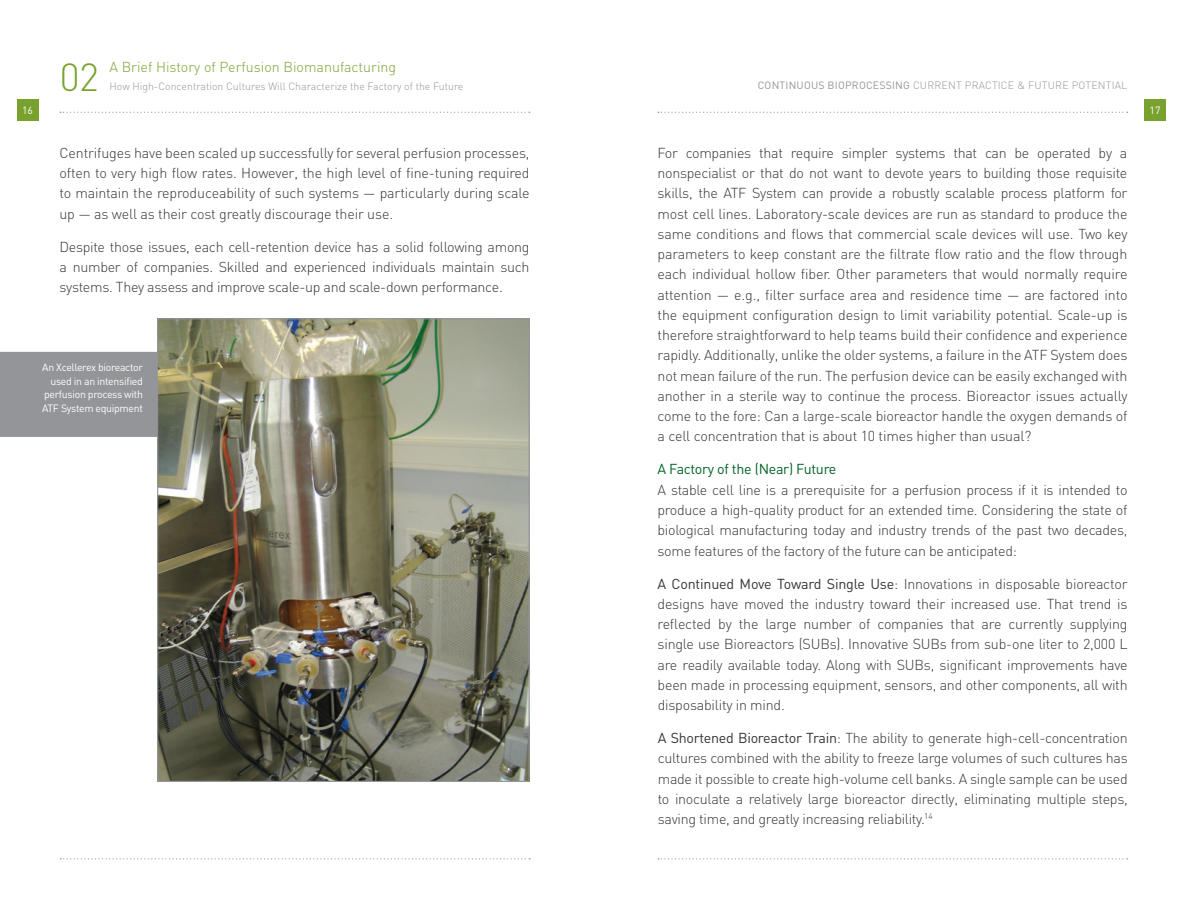
<style>
.page{position:relative;width:1187px;height:919px;background:#fff}
.page>*{position:absolute;margin:0;border:0;box-sizing:border-box;transform-origin:0 0}
.t1{font:300 38.7px "DIN";color:#78a22d}
.t2{font:300 14.25px/20.2px "DIN";letter-spacing:-.02em;color:#373435;text-align:justify}
.t3{font:300 14.25px "DIN";color:#78a22d}
.t4{font:14.25px "DIN";letter-spacing:-.02em;color:#006224}
.t5{font:300 10.5px "DIN";color:#939598}
.t6{font:10.5px/13.5px "DIN";letter-spacing:-.03em;color:#fff;text-align:right}
.t7{font:10.5px "DIN";color:#939598}
.s1{font-weight:400}
</style>
<div class="page">
<div style="left:1144px;top:99px;width:21px;height:21px;background:#78a22d"></div>
<div style="left:17px;top:99px;width:21px;height:21px;background:#78a22d"></div>
<div style="left:0;top:352px;width:157px;height:85px;background:#939598"></div>
<img style="left:159px;top:320px;width:368px;height:460px">
<svg style="left:658px;top:112px;width:469px;height:1px"></svg>
<svg style="left:658px;top:858px;width:469px;height:1px"></svg>
<svg style="left:60px;top:112px;width:470px;height:1px"></svg>
<svg style="left:60px;top:858px;width:470px;height:1px"></svg>
<h1 class="t1" style="left:60px;top:53px;width:41px">02</h1>
<p class="t3" style="left:109px;top:58px;width:288px">A Brief History of Perfusion Biomanufacturing</p>
<p class="t5" style="left:109px;top:80px;width:355px">How High-Concentration Cultures Will Characterize the Factory of the Future</p>
<p class="t7" style="left:757px;top:79px;width:47px">Continuous</p>
<p class="t7" style="left:827px;top:79px;width:15px">Bioprocessi</p>
<p class="t5" style="left:895px;top:79px;width:33px"><span class="s1">ng</span> Curre</p>
<p class="t5" style="left:948px;top:79px;width:15px">ntpractice</p>
<p class="t5" style="left:1017px;top:79px;width:16px">&amp; futurepote</p>
<p class="t5" style="left:1097px;top:79px;width:15px">ntial</p>
<p class="t6" style="left:22px;top:103px;width:12px">16</p>
<p class="t6" style="left:1149px;top:103px;width:12px">17</p>
<p class="t2" style="left:59px;top:142px;width:471px">Centrifuges have been scaled up successfully for several perfusion processes, often to very high flow rates. However, the high level of fine-tuning required to maintain the reproduceability of such systems — particularly during scale up — as well as their cost greatly discourage their use.</p>
<p class="t2" style="left:59px;top:236px;width:471px">Despite those issues, each cell-retention device has a solid following among a number of companies. Skilled and experienced individuals maintain such systems. They assess and improve scale-up and scale-down performance.</p>
<p class="t6" style="left:42px;top:360px;width:102px">An Xcellerex bioreactor used in an intensified perfusion process with<br>ATF System equipment</p>
<p class="t2" style="left:657px;top:142px;width:471px">For companies that require simpler systems that can be operated by a nonspecialist or that do not want to devote years to building those requisite skills, the ATF System can provide a robustly scalable process platform for most cell lines. Laboratory-scale devices are run as standard to produce the same conditions and flows that commercial scale devices will use. Two key parameters to keep constant are the filtrate flow ratio and the flow through each individual hollow fiber. Other parameters that would normally require attention — e.g., filter surface area and residence time — are factored into the equipment configuration design to limit variability potential. Scale-up is therefore straightforward to help teams build their confidence and experience rapidly. Additionally, unlike the older systems, a failure in the ATF System does not mean failure of the run. The perfusion device can be easily exchanged with another in a sterile way to continue the process. Bioreactor issues actually come to the fore: Can a large-scale bioreactor handle the oxygen demands of a cell concentration that is about 10 times higher than usual?</p>
<p class="t4" style="left:657px;top:460px;width:180px">A Factory of the (N ear) Future</p>
<p class="t2" style="left:657px;top:479px;width:471px">A stable cell line is a prerequisite for a perfusion process if it is intended to produce a high-quality product for an extended time. Considering the state of biological manufacturing today and industry trends of the past two decades, some features of the factory of the future can be anticipated:</p>
<p class="t2" style="left:657px;top:573px;width:471px"><span class="s1">A Continued Move Toward Single Use</span>: Innovations in disposable bioreactor designs have moved the industry toward their increased use. That trend is reflected by the large number of companies that are currently supplying single use Bioreactors (SUBs). Innovative SUBs from sub-one liter to 2,000 L are readily available today. Along with SUBs, significant improvements have been made in processing equipment, sensors, and other components, all with disposability in mind.</p>
<p class="t2" style="left:657px;top:727px;width:471px"><span class="s1">A Shortened Bioreactor Train</span>: The ability to generate high-cell-concentration cultures combined with the ability to freeze large volumes of such cultures has made it possible to create high-volume cell banks. A single sample can be used to inoculate a relatively large bioreactor directly, eliminating multiple steps, saving time, and greatly increasing reliability.<sup>14</sup></p>
</div>
